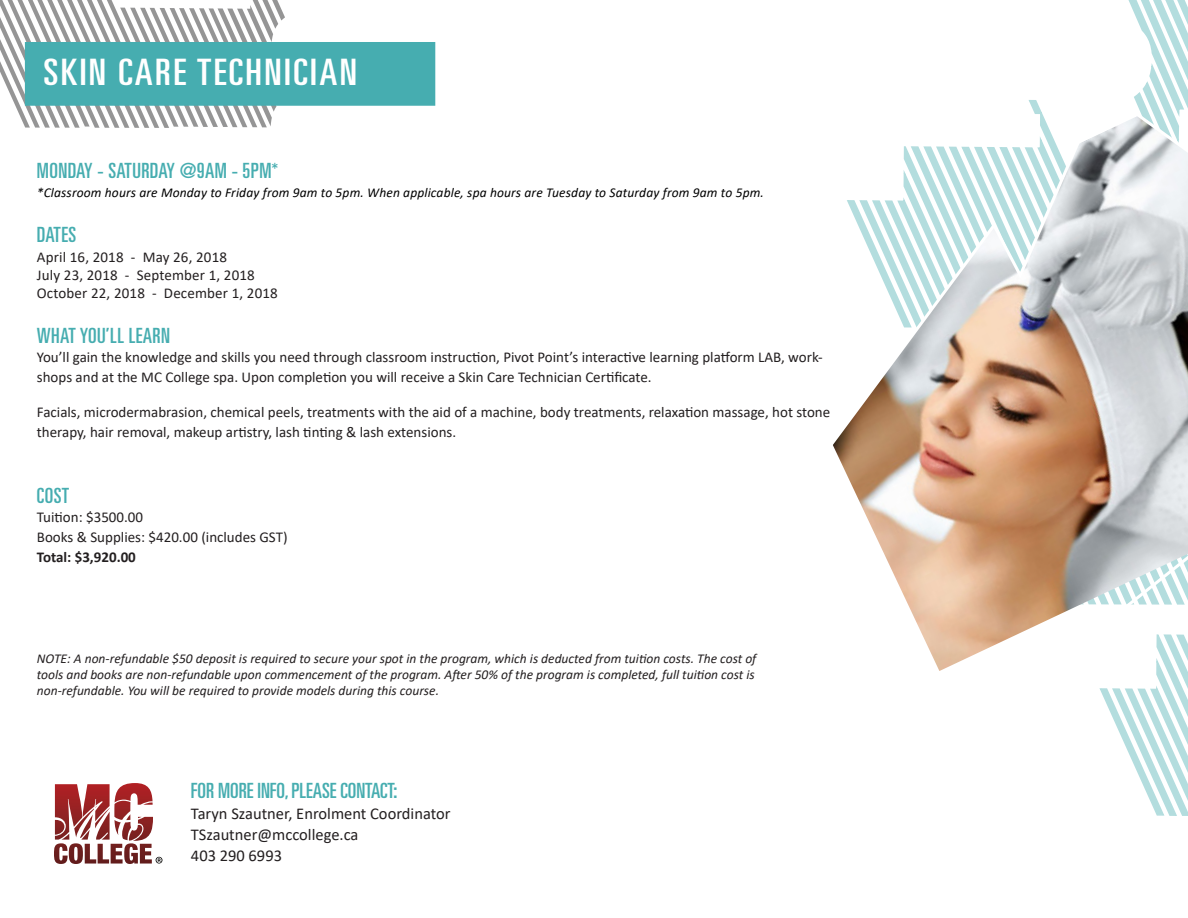
<style>
.page{position:relative;width:1188px;height:918px;background:#fff}
.page>*{position:absolute;margin:0;border:0;box-sizing:border-box;transform-origin:0 0}
.t1{font:ultra-condensed 36.45px "Univers LT Std";letter-spacing:.06em;color:#fff;scale:1.11 1}
.t2{font:ultra-condensed 21px "Univers LT Std";letter-spacing:.02em;color:#46adb0}
.t3{font:ultra-condensed 21px "Univers LT Std";color:#46adb0}
.t4{font:16.5px "Calibri";color:#231f20}
.t5{font:15px/19.8px "Calibri";color:#231f20}
.t6{font:700 15px "Calibri";color:#231f20}
.t7{font:italic 13.5px/16.2px "Calibri";color:#231f20}
.t8{font:italic 13.5px "Calibri";letter-spacing:.01em;color:#000}
</style>
<div class="page">
<svg style="left:1147px;top:794px;width:41px;height:22px"></svg>
<svg style="left:1128px;top:0;width:60px;height:85px"></svg>
<svg style="left:0;top:0;width:285px;height:128px"></svg>
<div style="left:25px;top:42px;width:410px;height:64px;background:#46adb0;border:2px solid #46adb0"></div>
<svg style="left:54px;top:783px;width:108px;height:81px"></svg>
<svg style="left:833px;top:85px;width:355px;height:709px"></svg>
<p class="t1" style="left:43px;top:52px;width:284px">SKIN CARE TECHNICIAN</p>
<p class="t2" style="left:37px;top:158px;width:243px">MONDAY - SATURDAY @9AM - 5PM*</p>
<p class="t8" style="left:37px;top:184px;width:729px">*Classroom hours are Monday to Friday from 9am to 5pm. When applicable, spa hours are Tuesday to Saturday from 9am to 5pm.</p>
<p class="t3" style="left:37px;top:223px;width:41px">DATES</p>
<p class="t5" style="left:37px;top:247px;width:192px">April 16, 2018 - May 26, 2018</p>
<p class="t5" style="left:37px;top:265px;width:219px">July 23, 2018 - September 1, 2018</p>
<p class="t5" style="left:37px;top:283px;width:242px">October 22, 2018 - December 1, 2018</p>
<p class="t2" style="left:37px;top:324px;width:135px">WHAT YOU’LL LEARN</p>
<p class="t5" style="left:37px;top:347px;width:787px">You’ll gain the knowledge and skills you need through classroom instruction, Pivot Point’s interactive learning platform LAB, work&shy;shops and at the MC College spa. Upon completion you will receive a Skin Care Technician Certificate.</p>
<p class="t5" style="left:37px;top:402px;width:795px">Facials, microdermabrasion, chemical peels, treatments with the aid of a machine, body treatments, relaxation massage, hot stone therapy, hair removal, makeup artistry, lash tinting &amp; lash extensions.</p>
<p class="t3" style="left:37px;top:483px;width:34px">COST</p>
<p class="t5" style="left:37px;top:507px;width:108px">Tuition: $3500.00</p>
<p class="t5" style="left:37px;top:527px;width:252px">Books &amp; Supplies: $420.00 (includes GST)</p>
<p class="t6" style="left:37px;top:546px;width:100px">Total: $3,920.00</p>
<p class="t7" style="left:37px;top:650px;width:721px">NOTE: A non-refundable $50 deposit is required to secure your spot in the program, which is deducted from tuition costs. The cost of tools and books are non-refundable upon commencement of the program. After 50% of the program is completed, full tuition cost is non-refundable. You will be required to provide models during this course.</p>
<p class="t3" style="left:191px;top:779px;width:208px">FOR MORE INFO, PLEASE CONTACT:</p>
<p class="t4" style="left:191px;top:802px;width:261px">Taryn Szautner, Enrolment Coordinator</p>
<p class="t4" style="left:191px;top:823px;width:169px">TSzautner@mccollege.ca</p>
<p class="t4" style="left:191px;top:844px;width:93px">403 290 6993</p>
</div>
